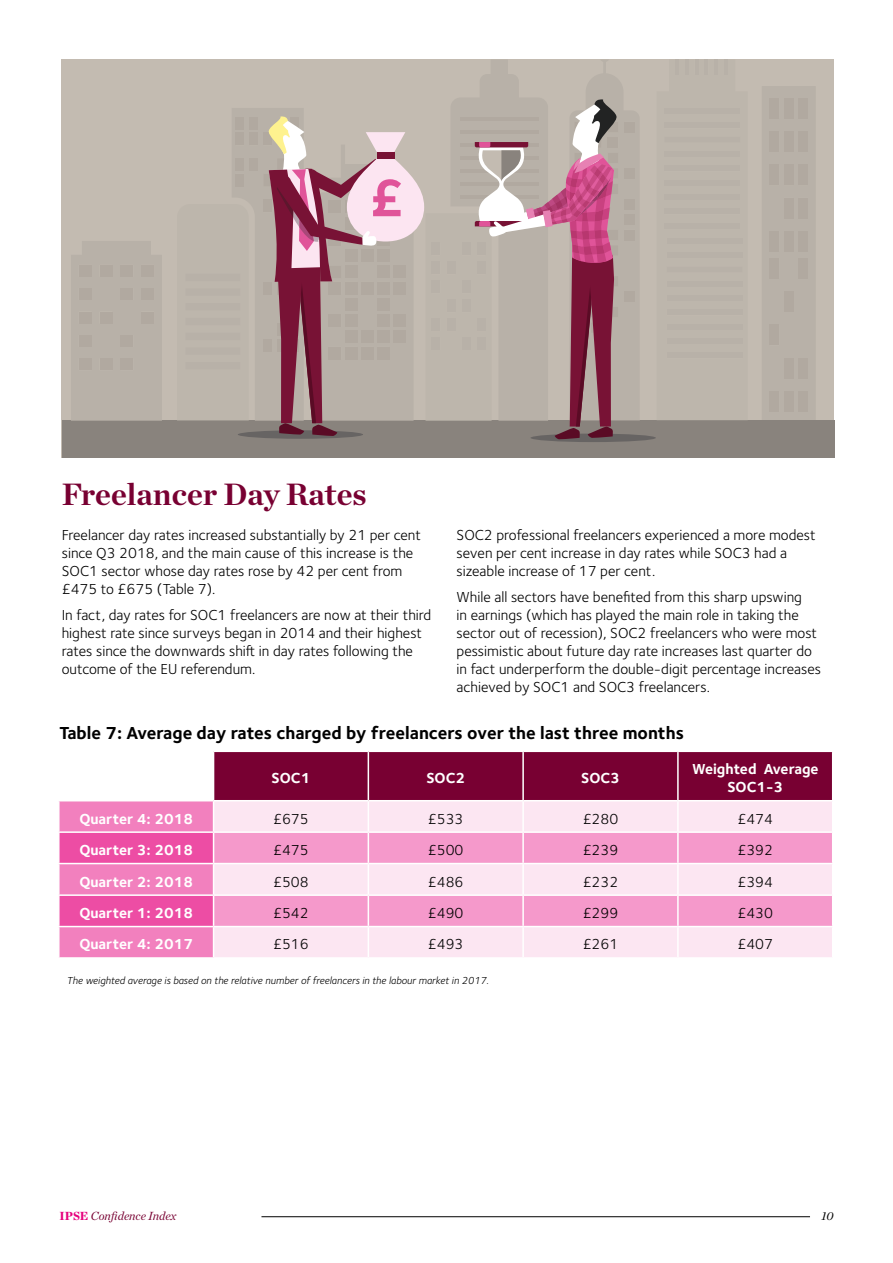
<style>
.page{position:relative;width:893px;height:1263px;background:#fff}
.page>*{position:absolute;margin:0;border:0;box-sizing:border-box;transform-origin:0 0}
.t1{font:700 31.5px "Chronicle Deck";color:#780032}
.t2{font:700 18px "Foundry Sterling";color:#000}
.t3{font:15px/18px "Foundry Sterling";color:#000}
.t4{font:700 15px/18px "Foundry Sterling";color:#fff;text-align:center}
.t5{font:italic 12px "Chronicle Deck";color:#780032}
.t6{font:italic 12px "Chronicle Deck";color:#000}
.t7{font:italic 10.5px "Foundry Sterling";color:#000}
.s1{font-weight:900;font-style:normal;color:#e6007d}
</style>
<div class="page">
<hr style="left:261px;top:1216px;width:549px;height:1px;background:#000">
<svg style="left:60px;top:752px;width:772px;height:205px;background:#d185aa"></svg>
<svg style="left:214px;top:833px;width:618px;height:93px;background:#f7b3d8"></svg>
<hr style="left:213px;top:752px;width:1px;height:48px;background:#fff">
<hr style="left:368px;top:752px;width:1px;height:48px;background:#fff">
<hr style="left:522px;top:752px;width:2px;height:48px;background:#fff">
<hr style="left:677px;top:752px;width:2px;height:48px;background:#fff">
<hr style="left:214px;top:894px;width:154px;height:2px;background:#fff">
<hr style="left:368px;top:864px;width:1px;height:30px;background:#fff">
<hr style="left:368px;top:894px;width:155px;height:2px;background:#fff">
<hr style="left:368px;top:927px;width:1px;height:30px;background:#fff">
<hr style="left:522px;top:864px;width:2px;height:30px;background:#fff">
<hr style="left:523px;top:894px;width:155px;height:2px;background:#fff">
<hr style="left:522px;top:927px;width:2px;height:30px;background:#fff">
<hr style="left:677px;top:864px;width:2px;height:30px;background:#fff">
<hr style="left:678px;top:894px;width:155px;height:2px;background:#fff">
<hr style="left:677px;top:927px;width:2px;height:30px;background:#fff">
<hr style="left:213px;top:864px;width:1px;height:30px;background:#fff">
<hr style="left:58px;top:894px;width:156px;height:2px;background:#fff">
<hr style="left:213px;top:896px;width:1px;height:30px;background:#fff">
<hr style="left:214px;top:926px;width:154px;height:1px;background:#fff">
<hr style="left:368px;top:896px;width:1px;height:30px;background:#fff">
<hr style="left:368px;top:926px;width:155px;height:1px;background:#fff">
<hr style="left:522px;top:896px;width:2px;height:30px;background:#fff">
<hr style="left:523px;top:926px;width:155px;height:1px;background:#fff">
<hr style="left:677px;top:896px;width:2px;height:30px;background:#fff">
<hr style="left:678px;top:926px;width:155px;height:1px;background:#fff">
<hr style="left:58px;top:926px;width:156px;height:1px;background:#fff">
<hr style="left:213px;top:927px;width:1px;height:30px;background:#fff">
<hr style="left:58px;top:863px;width:156px;height:1px;background:#fff">
<hr style="left:213px;top:833px;width:1px;height:30px;background:#fff">
<hr style="left:214px;top:863px;width:154px;height:1px;background:#fff">
<hr style="left:368px;top:833px;width:1px;height:30px;background:#fff">
<hr style="left:368px;top:863px;width:155px;height:1px;background:#fff">
<hr style="left:522px;top:833px;width:2px;height:30px;background:#fff">
<hr style="left:523px;top:863px;width:155px;height:1px;background:#fff">
<hr style="left:677px;top:833px;width:2px;height:30px;background:#fff">
<hr style="left:678px;top:863px;width:155px;height:1px;background:#fff">
<hr style="left:214px;top:800px;width:154px;height:1px;background:#fff">
<hr style="left:214px;top:831px;width:154px;height:2px;background:#fff">
<hr style="left:368px;top:800px;width:155px;height:1px;background:#fff">
<hr style="left:368px;top:801px;width:1px;height:30px;background:#fff">
<hr style="left:368px;top:831px;width:155px;height:2px;background:#fff">
<hr style="left:523px;top:800px;width:155px;height:1px;background:#fff">
<hr style="left:522px;top:801px;width:2px;height:30px;background:#fff">
<hr style="left:523px;top:831px;width:155px;height:2px;background:#fff">
<hr style="left:678px;top:800px;width:155px;height:1px;background:#fff">
<hr style="left:677px;top:801px;width:2px;height:30px;background:#fff">
<hr style="left:678px;top:831px;width:155px;height:2px;background:#fff">
<hr style="left:58px;top:800px;width:156px;height:1px;background:#fff">
<hr style="left:213px;top:801px;width:1px;height:30px;background:#fff">
<hr style="left:58px;top:831px;width:156px;height:2px;background:#fff">
<div style="left:62px;top:60px;width:772px;height:398px;background:#c3bbb1"></div>
<div style="left:62px;top:421px;width:772px;height:37px;background:#89837d"></div>
<div style="left:71px;top:241px;width:91px;height:180px;background:#b8b1a8"></div>
<div style="left:79px;top:358px;width:13px;height:12px;background:#b1a9a0"></div>
<div style="left:79px;top:335px;width:13px;height:12px;background:#b1a9a0"></div>
<div style="left:79px;top:312px;width:13px;height:11px;background:#b1a9a0"></div>
<div style="left:79px;top:288px;width:13px;height:12px;background:#b1a9a0"></div>
<div style="left:79px;top:265px;width:13px;height:12px;background:#b1a9a0"></div>
<div style="left:100px;top:358px;width:12px;height:12px;background:#b1a9a0"></div>
<div style="left:100px;top:312px;width:12px;height:11px;background:#b1a9a0"></div>
<div style="left:100px;top:265px;width:12px;height:12px;background:#b1a9a0"></div>
<div style="left:120px;top:358px;width:13px;height:12px;background:#b1a9a0"></div>
<div style="left:120px;top:335px;width:13px;height:12px;background:#b1a9a0"></div>
<div style="left:120px;top:288px;width:13px;height:12px;background:#b1a9a0"></div>
<div style="left:120px;top:265px;width:13px;height:12px;background:#b1a9a0"></div>
<div style="left:141px;top:312px;width:13px;height:11px;background:#b1a9a0"></div>
<div style="left:141px;top:288px;width:13px;height:12px;background:#b1a9a0"></div>
<div style="left:141px;top:265px;width:13px;height:12px;background:#b1a9a0"></div>
<div style="left:530px;top:434px;width:126px;height:8px;background:#676463;border-radius:50%"></div>
<svg style="left:177px;top:60px;width:463px;height:380px"></svg>
<svg style="left:664px;top:60px;width:79px;height:298px"></svg>
<div style="left:667px;top:252px;width:75px;height:6px;background:#b8b1a8"></div>
<div style="left:667px;top:238px;width:75px;height:6px;background:#b8b1a8"></div>
<div style="left:762px;top:86px;width:54px;height:335px;background:#b8b1a8"></div>
<div style="left:770px;top:231px;width:9px;height:21px;background:#b1a9a0"></div>
<div style="left:770px;top:165px;width:9px;height:20px;background:#b1a9a0"></div>
<div style="left:770px;top:131px;width:9px;height:21px;background:#b1a9a0"></div>
<div style="left:770px;top:98px;width:9px;height:21px;background:#b1a9a0"></div>
<div style="left:784px;top:231px;width:9px;height:21px;background:#b1a9a0"></div>
<div style="left:784px;top:198px;width:9px;height:20px;background:#b1a9a0"></div>
<div style="left:784px;top:165px;width:9px;height:20px;background:#b1a9a0"></div>
<div style="left:784px;top:131px;width:9px;height:21px;background:#b1a9a0"></div>
<div style="left:784px;top:98px;width:9px;height:21px;background:#b1a9a0"></div>
<div style="left:798px;top:231px;width:10px;height:21px;background:#b1a9a0"></div>
<div style="left:798px;top:198px;width:10px;height:20px;background:#b1a9a0"></div>
<div style="left:798px;top:165px;width:10px;height:20px;background:#b1a9a0"></div>
<div style="left:798px;top:131px;width:10px;height:21px;background:#b1a9a0"></div>
<div style="left:798px;top:98px;width:10px;height:21px;background:#b1a9a0"></div>
<div style="left:770px;top:391px;width:9px;height:21px;background:#b1a9a0"></div>
<div style="left:770px;top:325px;width:9px;height:20px;background:#b1a9a0"></div>
<div style="left:770px;top:258px;width:9px;height:21px;background:#b1a9a0"></div>
<div style="left:784px;top:391px;width:9px;height:21px;background:#b1a9a0"></div>
<div style="left:784px;top:358px;width:9px;height:20px;background:#b1a9a0"></div>
<div style="left:784px;top:291px;width:9px;height:21px;background:#b1a9a0"></div>
<div style="left:798px;top:391px;width:10px;height:21px;background:#b1a9a0"></div>
<div style="left:798px;top:358px;width:10px;height:20px;background:#b1a9a0"></div>
<div style="left:798px;top:258px;width:10px;height:21px;background:#b1a9a0"></div>
<h1 class="t1" style="left:62px;top:469px;width:306px">Freelancer Day Rates</h1>
<p class="t3" style="left:62px;top:526px;width:361px">Freelancer day rates increased substantially by 21 per cent since Q3 2018, and the main cause of this increase is the SOC1 sector whose day rates rose by 42 per cent from £475 to £675 (Table 7).</p>
<p class="t3" style="left:62px;top:606px;width:371px">In fact, day rates for SOC1 freelancers are now at their third highest rate since surveys began in 2014 and their highest rates since the downwards shift in day rates following the outcome of the EU referendum.</p>
<p class="t3" style="left:457px;top:526px;width:360px">SOC2 professional freelancers experienced a more modest seven per cent increase in day rates while SOC3 had a sizeable increase of 17 per cent.</p>
<p class="t3" style="left:457px;top:588px;width:366px">While all sectors have benefited from this sharp upswing<br>in earnings (which has played the main role in taking the sector out of recession), SOC2 freelancers who were most pessimistic about future day rate increases last quarter do in fact underperform the double-digit percentage increases achieved by SOC1 and SOC3 freelancers.</p>
<p class="t2" style="left:60px;top:722px;width:626px">Table 7: Average day rates charged by freelancers over the last three months</p>
<p class="t4" style="left:272px;top:770px;width:40px">SOC1</p>
<p class="t4" style="left:426px;top:770px;width:40px">SOC2</p>
<p class="t4" style="left:581px;top:770px;width:40px">SOC3</p>
<p class="t4" style="left:692px;top:761px;width:128px">Weighted Average<br>SOC1-3</p>
<p class="t4" style="left:79px;top:810px;width:115px">Quarter 4: 2018</p>
<p class="t3" style="left:273px;top:810px;width:37px">£675</p>
<p class="t3" style="left:428px;top:810px;width:37px">£533</p>
<p class="t3" style="left:583px;top:810px;width:37px">£280</p>
<p class="t3" style="left:737px;top:810px;width:37px">£474</p>
<p class="t4" style="left:79px;top:842px;width:115px">Quarter 3: 2018</p>
<p class="t3" style="left:273px;top:841px;width:37px">£475</p>
<p class="t3" style="left:428px;top:841px;width:37px">£500</p>
<p class="t3" style="left:583px;top:841px;width:37px">£239</p>
<p class="t3" style="left:737px;top:841px;width:37px">£392</p>
<p class="t4" style="left:79px;top:873px;width:115px">Quarter 2: 2018</p>
<p class="t3" style="left:273px;top:873px;width:37px">£508</p>
<p class="t3" style="left:428px;top:873px;width:37px">£486</p>
<p class="t3" style="left:583px;top:873px;width:37px">£232</p>
<p class="t3" style="left:737px;top:873px;width:37px">£394</p>
<p class="t4" style="left:79px;top:905px;width:115px">Quarter 1: 2018</p>
<p class="t3" style="left:273px;top:904px;width:37px">£542</p>
<p class="t3" style="left:428px;top:904px;width:37px">£490</p>
<p class="t3" style="left:583px;top:904px;width:37px">£299</p>
<p class="t3" style="left:737px;top:904px;width:37px">£430</p>
<p class="t4" style="left:79px;top:936px;width:115px">Quarter 4: 2017</p>
<p class="t3" style="left:273px;top:935px;width:37px">£516</p>
<p class="t3" style="left:428px;top:935px;width:37px">£493</p>
<p class="t3" style="left:583px;top:935px;width:37px">£261</p>
<p class="t3" style="left:737px;top:935px;width:37px">£407</p>
<p class="t7" style="left:67px;top:974px;width:423px">The weighted average is based on the relative number of freelancers in the labour market in 2017.</p>
<p class="t5" style="left:60px;top:1207px;width:118px"><span class="s1">IPSE</span> Confidence Index</p>
<p class="t6" style="left:822px;top:1207px;width:14px">10</p>
</div>
